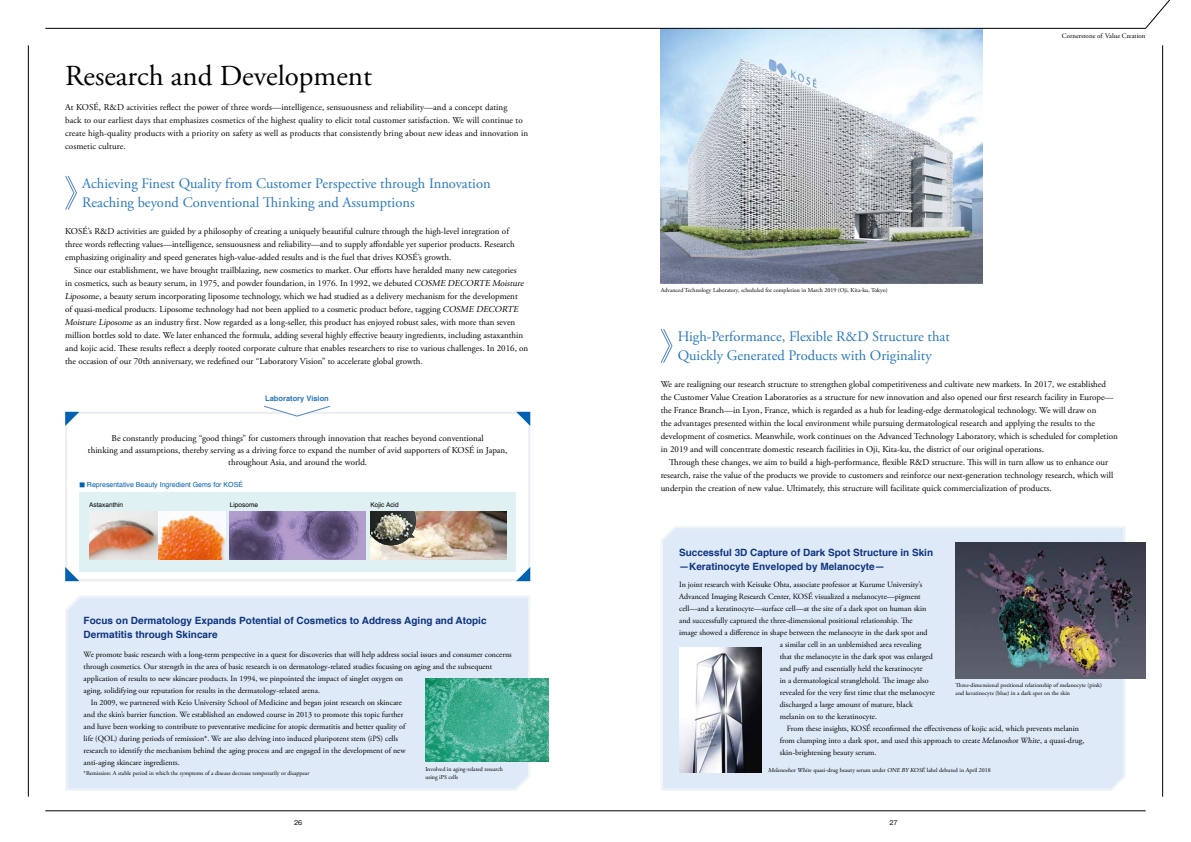
<style>
.page{position:relative;width:1191px;height:842px;background:#fff}
.page>*{position:absolute;margin:0;border:0;box-sizing:border-box;transform-origin:0 0}
.t1{font:29px "Adobe Garamond Pro";color:#000}
.t2{font:14.5px/19px "Adobe Garamond Pro";color:#2778be}
.t3{font:700 10px/14px "Helvetica";color:#0e357f}
.t4{font:9px/13px "Adobe Garamond Pro";color:#000}
.t5{font:8px "Adobe Garamond Pro";color:#000}
.t6{font:700 7.5px "Helvetica";color:#2778be}
.t7{font:7px "Helvetica";color:#0062b1}
.t8{font:7px "Adobe Garamond Pro";color:#000}
.t9{font:6.5px "Helvetica";color:#000}
.t10{font:6px/8px "Adobe Garamond Pro";color:#000}
.t11{font:6px "Gothic MB101 Pro Regular 90 pv RKSJ H";color:#000}
.s1{font-style:italic}
.s2{font-family:"Gothic MB101 Pro Medium 90 pv RKSJ H";font-size:5.6px}
</style>
<div class="page">
<img style="left:660px;top:29px;width:322px;height:254px">
<svg style="left:65px;top:175px;width:12px;height:35px"></svg>
<svg style="left:660px;top:329px;width:13px;height:34px"></svg>
<div style="left:65px;top:412px;width:465px;height:169px;border:2px solid #eaeef1"></div>
<div style="left:67px;top:597px;width:462px;height:192px;background:#dfeaf8"></div>
<svg style="left:65px;top:412px;width:14px;height:14px"></svg>
<svg style="left:65px;top:567px;width:14px;height:14px"></svg>
<svg style="left:516px;top:412px;width:14px;height:14px"></svg>
<svg style="left:516px;top:567px;width:14px;height:14px"></svg>
<img style="left:425px;top:679px;width:123px;height:83px">
<svg style="left:263px;top:406px;width:68px;height:11px"></svg>
<div style="left:79px;top:492px;width:437px;height:79px;background:#e0f1f4"></div>
<div style="left:662px;top:527px;width:462px;height:263px;background:#dfeaf8"></div>
<img style="left:955px;top:542px;width:190px;height:136px">
<img style="left:679px;top:648px;width:82px;height:124px">
<img style="left:230px;top:511px;width:136px;height:48px">
<img style="left:370px;top:511px;width:136px;height:48px">
<img style="left:370px;top:511px;width:46px;height:34px">
<img style="left:89px;top:511px;width:136px;height:48px">
<svg style="left:45px;top:0;width:1126px;height:29px"></svg>
<hr style="left:45px;top:810px;width:1100px;height:1px;background:#000">
<hr style="left:28px;top:45px;width:1px;height:752px;background:#000">
<hr style="left:1162px;top:45px;width:1px;height:752px;background:#000">
<h1 class="t1" style="left:65px;top:64px;width:308px">Research and Development</h1>
<p class="t4" style="left:65px;top:101px;width:464px">At KOSÉ, R&amp;D activities reflect the power of three words—intelligence, sensuousness and reliability—and a concept dating<br>back to our earliest days that emphasizes cosmetics of the highest quality to elicit total customer satisfaction. We will continue to create high-quality products with a priority on safety as well as products that consistently bring about new ideas and innovation in cosmetic culture.</p>
<h2 class="t2" style="left:82px;top:175px;width:410px">Achieving Finest Quality from Customer Perspective through Innovation<br>Reaching beyond Conventional Thinking and Assumptions</h2>
<p class="t4" style="left:65px;top:226px;width:451px">KOSÉ’s R&amp;D activities are guided by a philosophy of creating a uniquely beautiful culture through the high-level integration of three words reflecting values—intelligence, sensuousness and reliability—and to supply affordable yet superior products. Research emphasizing originality and speed generates high-value-added results and is the fuel that drives KOSÉ’s growth.</p>
<p class="t4" style="left:65px;top:265px;width:465px;text-indent:9px">Since our establishment, we have brought trailblazing, new cosmetics to market. Our efforts have heralded many new categories<br>in cosmetics, such as beauty serum, in 1975, and powder foundation, in 1976. In 1992, we debuted <span class="s1">COSME DECORTE Moisture Liposome</span>, a beauty serum incorporating liposome technology, which we had studied as a delivery mechanism for the development<br>of quasi-medical products. Liposome technology had not been applied to a cosmetic product before, tagging <span class="s1">COSME DECORTE Moisture Liposome</span> as an industry first. Now regarded as a long-seller, this product has enjoyed robust sales, with more than seven million bottles sold to date. We later enhanced the formula, adding several highly effective beauty ingredients, including astaxanthin and kojic acid. These results reflect a deeply rooted corporate culture that enables researchers to rise to various challenges. In 2016, on the occasion of our 70th anniversary, we redefined our “Laboratory Vision” to accelerate global growth.</p>
<p class="t6" style="left:265px;top:395px;width:65px">Laboratory Vision</p>
<p class="t4" style="left:88px;top:433px;width:421px;line-height:12px;text-align:center">Be constantly producing “good things” for customers through innovation that reaches beyond conventional<br>thinking and assumptions, thereby serving as a driving force to expand the number of avid supporters of KOSÉ in Japan, throughout Asia, and around the world.</p>
<p class="t7" style="left:79px;top:482px;width:165px"><span class="s2">■</span> Representative Beauty Ingredient Gems for KOSÉ</p>
<p class="t9" style="left:89px;top:501px;width:35px">Astaxanthin</p>
<p class="t9" style="left:230px;top:501px;width:30px">Liposome</p>
<p class="t9" style="left:370px;top:501px;width:30px">Kojic Acid</p>
<p class="t3" style="left:84px;top:614px;width:404px">Focus on Dermatology Expands Potential of Cosmetics to Address Aging and Atopic<br>Dermatitis through Skincare</p>
<p class="t5" style="left:84px;top:651px;width:430px">We promote basic research with a long-term perspective in a quest for discoveries that will help address social issues and consumer concerns</p>
<p class="t5" style="left:84px;top:663px;width:410px">through cosmetics. Our strength in the area of basic research is on dermatology-related studies focusing on aging and the subsequent</p>
<p class="t5" style="left:84px;top:675px;width:321px">application of results to new skincare products. In 1994, we pinpointed the impact of singlet oxygen on</p>
<p class="t5" style="left:84px;top:687px;width:238px">aging, solidifying our reputation for results in the dermatology-related arena.</p>
<p class="t5" style="left:91px;top:699px;width:313px">In 2009, we partnered with Keio University School of Medicine and began joint research on skincare</p>
<p class="t5" style="left:84px;top:711px;width:321px">and the skin’s barrier function. We established an endowed course in 2013 to promote this topic further</p>
<p class="t5" style="left:84px;top:723px;width:323px">and have been working to contribute to preventative medicine for atopic dermatitis and better quality of</p>
<p class="t5" style="left:84px;top:735px;width:316px">life (QOL) during periods of remission*. We are also delving into induced pluripotent stem (iPS) cells</p>
<p class="t5" style="left:84px;top:747px;width:324px">research to identify the mechanism behind the aging process and are engaged in the development of new</p>
<p class="t5" style="left:84px;top:759px;width:98px">anti-aging skincare ingredients.</p>
<p class="t10" style="left:84px;top:769px;width:227px">*Remission: A stable period in which the symptoms of a disease decrease temporarily or disappear</p>
<p class="t10" style="left:425px;top:765px;width:79px">Involved in aging-related research using iPS cells</p>
<p class="t10" style="left:660px;top:287px;width:228px">Advanced Technology Laboratory, scheduled for completion in March 2019 (Oji, Kita-ku, Tokyo)</p>
<h2 class="t2" style="left:677px;top:328px;width:274px">High-Performance, Flexible R&amp;D Structure that<br>Quickly Generated Products with Originality</h2>
<p class="t8" style="left:1061px;top:33px;width:85px">Cornerstone of Value Creation</p>
<p class="t4" style="left:660px;top:379px;width:458px">We are realigning our research structure to strengthen global competitiveness and cultivate new markets. In 2017, we established the Customer Value Creation Laboratories as a structure for new innovation and also opened our first research facility in Europe— the France Branch—in Lyon, France, which is regarded as a hub for leading-edge dermatological technology. We will draw on<br>the advantages presented within the local environment while pursuing dermatological research and applying the results to the development of cosmetics. Meanwhile, work continues on the Advanced Technology Laboratory, which is scheduled for completion in 2019 and will concentrate domestic research facilities in Oji, Kita-ku, the district of our original operations.</p>
<p class="t4" style="left:660px;top:457px;width:454px;text-indent:9px">Through these changes, we aim to build a high-performance, flexible R&amp;D structure. This will in turn allow us to enhance our research, raise the value of the products we provide to customers and reinforce our next-generation technology research, which will underpin the creation of new value. Ultimately, this structure will facilitate quick commercialization of products.</p>
<p class="t3" style="left:679px;top:546px;width:255px">Successful 3D Capture of Dark Spot Structure in Skin —Keratinocyte Enveloped by Melanocyte—</p>
<p class="t5" style="left:679px;top:581px;width:245px">In joint research with Keisuke Ohta, associate professor at Kurume University’s</p>
<p class="t5" style="left:679px;top:593px;width:243px">Advanced Imaging Research Center, KOSÉ visualized a melanocyte—pigment</p>
<p class="t5" style="left:679px;top:605px;width:249px">cell—and a keratinocyte—surface cell—at the site of a dark spot on human skin</p>
<p class="t5" style="left:679px;top:617px;width:235px">and successfully captured the three-dimensional positional relationship. The</p>
<p class="t5" style="left:679px;top:629px;width:250px">image showed a difference in shape between the melanocyte in the dark spot and</p>
<p class="t5" style="left:780px;top:641px;width:143px">a similar cell in an unblemished area revealing</p>
<p class="t5" style="left:780px;top:653px;width:154px">that the melanocyte in the dark spot was enlarged</p>
<p class="t5" style="left:780px;top:665px;width:144px">and puffy and essentially held the keratinocyte</p>
<p class="t5" style="left:780px;top:677px;width:150px">in a dermatological stranglehold. The image also</p>
<p class="t5" style="left:780px;top:689px;width:157px">revealed for the very first time that the melanocyte</p>
<p class="t5" style="left:780px;top:701px;width:135px">discharged a large amount of mature, black</p>
<p class="t5" style="left:780px;top:713px;width:99px">melanin on to the keratinocyte.</p>
<p class="t5" style="left:787px;top:725px;width:294px">From these insights, KOSÉ reconfirmed the effectiveness of kojic acid, which prevents melanin</p>
<p class="t5" style="left:780px;top:737px;width:306px">from clumping into a dark spot, and used this approach to create <span class="s1">Melanoshot White</span>, a quasi-drug,</p>
<p class="t5" style="left:780px;top:749px;width:98px">skin-brightening beauty serum.</p>
<p class="t10" style="left:955px;top:681px;width:148px">Three-dimensional positional relationship of melanocyte (pink) and keratinocyte (blue) in a dark spot on the skin</p>
<p class="t10" style="left:768px;top:767px;width:224px"><span class="s1">Melanoshot White</span> quasi-drug beauty serum under <span class="s1">ONE BY KOSÉ</span> label debuted in April 2018</p>
<p class="t11" style="left:294px;top:820px;width:10px">26</p>
<p class="t11" style="left:889px;top:820px;width:10px">27</p>
</div>
